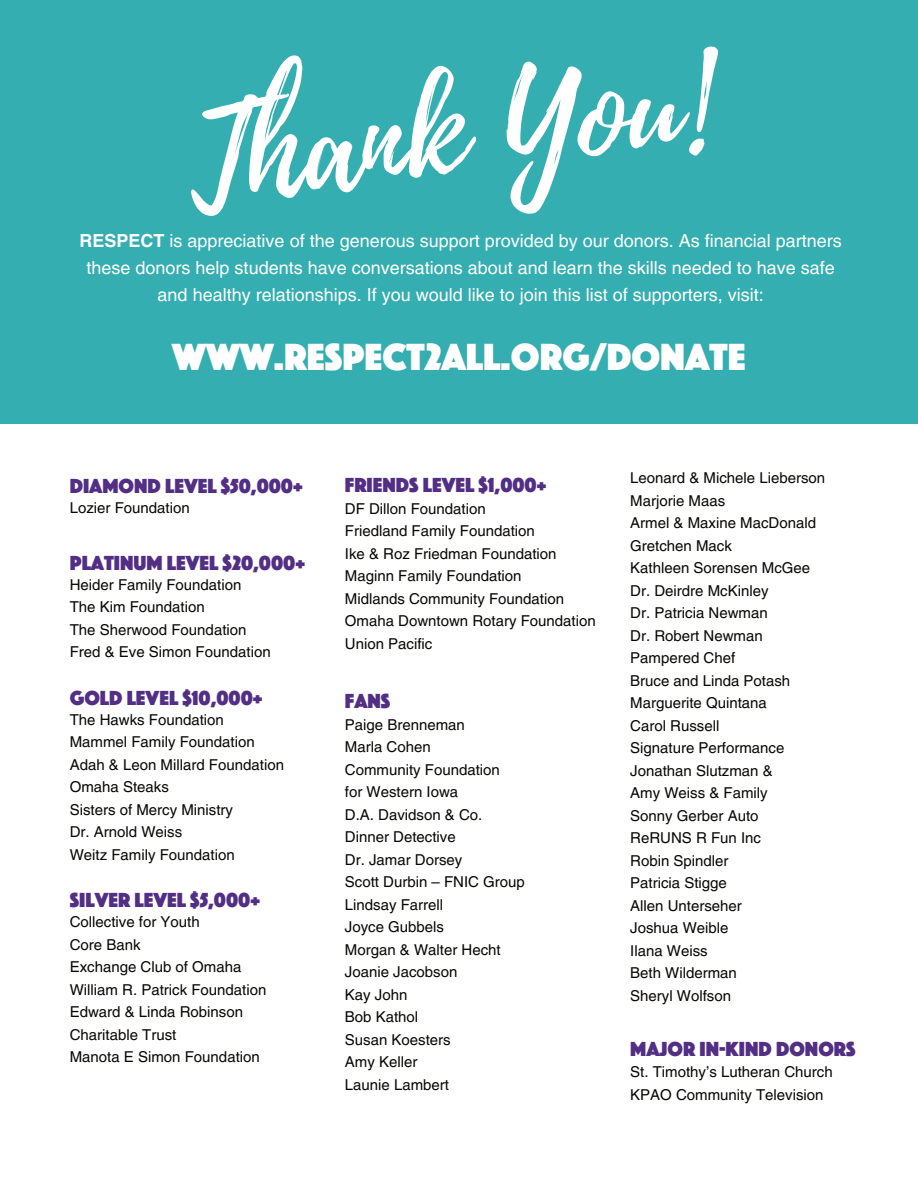
<style>
.page{position:relative;width:918px;height:1188px;background:#fff}
.page>*{position:absolute;margin:0;border:0;box-sizing:border-box;transform-origin:0 0}
.t1{font:132.75px "Playlist Script";color:#fff}
.t2{font:39px "Phosphate Pro Solid";color:#fff}
.t3{font:21px "Phosphate Pro Solid";color:#522f84}
.t4{font:18px/27px "Helvetica LT Pro";color:#fff;text-align:center}
.t5{font:15px/22.5px "Helvetica LT Pro";color:#080704}
.s1{font-weight:700}
</style>
<div class="page">
<div style="left:0;top:0;width:918px;height:423px;background:#35aeb1"></div>
<h1 class="t1" style="left:176px;top:70px;width:525px;rotate:-7deg">Thank You!</h1>
<p class="t4" style="left:80px;top:227px;width:764px"><span class="s1">RESPECT</span> is appreciative of the generous support provided by our donors. As financial partners these donors help students have conversations about and learn the skills needed to have safe and healthy relationships. If you would like to join this list of supporters, visit:</p>
<h2 class="t2" style="left:172px;top:329px;width:575px">WWW.RESPECT2 ALL.ORG/DONATE</h2>
<h3 class="t3" style="left:70px;top:471px;width:235px">DIAMOND LEVEL $50,000+</h3>
<p class="t5" style="left:70px;top:497px;width:122px">Lozier Foundation</p>
<h3 class="t3" style="left:70px;top:548px;width:237px">PLATINUM LEVEL $20,000+</h3>
<p class="t5" style="left:70px;top:573px;width:202px">Heider Family Foundation<br>The Kim Foundation<br>The Sherwood Foundation<br>Fred &amp; Eve Simon Foundation</p>
<h3 class="t3" style="left:70px;top:683px;width:194px">GOLD LEVEL $10,000+</h3>
<p class="t5" style="left:70px;top:708px;width:216px">The Hawks Foundation<br>Mammel Family Foundation<br>Adah &amp; Leon Millard Foundation<br>Omaha Steaks<br>Sisters of Mercy Ministry<br>Dr. Arnold Weiss<br>Weitz Family Foundation</p>
<h3 class="t3" style="left:70px;top:885px;width:192px">SILVER LEVEL $5,000+</h3>
<p class="t5" style="left:70px;top:911px;width:198px">Collective for Youth<br>Core Bank<br>Exchange Club of Omaha<br>William R. Patrick Foundation<br>Edward &amp; Linda Robinson<br>Charitable Trust<br>Manota E Simon Foundation</p>
<h3 class="t3" style="left:345px;top:470px;width:203px">FRIENDS LEVEL $1,000+</h3>
<p class="t5" style="left:345px;top:497px;width:252px">DF Dillon Foundation<br>Friedland Family Foundation<br>Ike &amp; Roz Friedman Foundation<br>Maginn Family Foundation<br>Midlands Community Foundation<br>Omaha Downtown Rotary Foundation<br>Union Pacific</p>
<h3 class="t3" style="left:345px;top:686px;width:47px">FANS</h3>
<p class="t5" style="left:345px;top:713px;width:181px">Paige Brenneman<br>Marla Cohen<br>Community Foundation<br>for Western Iowa<br>D.A. Davidson &amp; Co.<br>Dinner Detective<br>Dr. Jamar Dorsey<br>Scott Durbin – FNIC Group<br>Lindsay Farrell<br>Joyce Gubbels<br>Morgan &amp; Walter Hecht<br>Joanie Jacobson<br>Kay John<br>Bob Kathol<br>Susan Koesters<br>Amy Keller<br>Launie Lambert</p>
<p class="t5" style="left:630px;top:467px;width:197px">Leonard &amp; Michele Lieberson<br>Marjorie Maas<br>Armel &amp; Maxine MacDonald<br>Gretchen Mack<br>Kathleen Sorensen McGee<br>Dr. Deirdre McKinley<br>Dr. Patricia Newman<br>Dr. Robert Newman<br>Pampered Chef<br>Bruce and Linda Potash<br>Marguerite Quintana<br>Carol Russell<br>Signature Performance<br>Jonathan Slutzman &amp;<br>Amy Weiss &amp; Family<br>Sonny Gerber Auto<br>ReRUNS R Fun Inc<br>Robin Spindler<br>Patricia Stigge<br>Allen Unterseher<br>Joshua Weible<br>Ilana Weiss<br>Beth Wilderman<br>Sheryl Wolfson</p>
<h3 class="t3" style="left:630px;top:1034px;width:227px">MAJOR IN-KIND DONORS</h3>
<p class="t5" style="left:630px;top:1061px;width:204px">St. Timothy’s Lutheran Church<br>KPAO Community Television</p>
</div>
